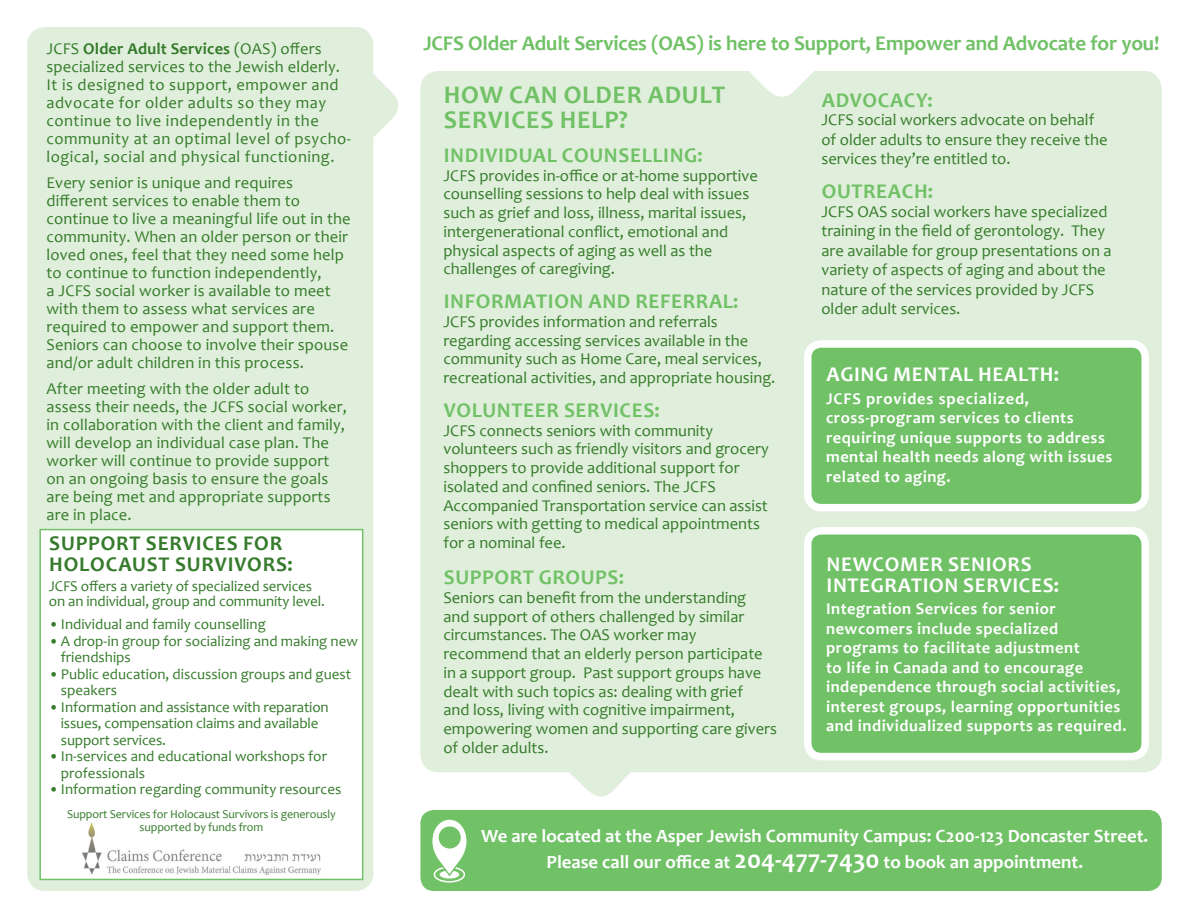
<style>
.page{position:relative;width:1188px;height:918px;background:#fff}
.page>*{position:absolute;margin:0;border:0;box-sizing:border-box;transform-origin:0 0}
.t1{font:700 25.5px/25.5px "Candara";letter-spacing:.03em;color:#71c167}
.t2{font:700 21px "Candara";letter-spacing:.03em;color:#71c167}
.t3{font:700 21px "Candara";letter-spacing:-.01em;color:#71c167}
.t4{font:700 21px/21px "Candara";letter-spacing:.03em;color:#fff}
.t5{font:700 21px/21px "Candara";letter-spacing:.04em;color:#357b2b}
.t6{font:700 18.75px "Candara";color:#fff}
.t7{font:16.5px/18.8px "Candara";color:#357b2b}
.t8{font:700 16.5px/19.5px "Candara";letter-spacing:.03em;color:#fff}
.t9{font:16.5px/18px "Candara";letter-spacing:.03em;color:#357b2b}
.t10{font:15px/16.5px "Candara";color:#357b2b}
.t11{font:12px/13.5px "Candara";letter-spacing:-.01em;color:#357b2b;text-align:center}
.s1{font-weight:700}
.s2{font-size:26.25px}
</style>
<div class="page">
<svg style="left:27px;top:27px;width:371px;height:864px;background:#e3f0de"></svg>
<div style="left:420px;top:71px;width:742px;height:726px;background:#e0efdb"></div>
<div style="left:808px;top:344px;width:337px;height:164px;background:#71c167;border-radius:14px"></div>
<div style="left:804px;top:340px;width:345px;height:171px;border:8px solid #fff;border-radius:14px"></div>
<div style="left:808px;top:531px;width:337px;height:226px;background:#71c167;border-radius:14px"></div>
<div style="left:804px;top:527px;width:345px;height:233px;border:8px solid #fff;border-radius:14px"></div>
<svg style="left:39px;top:528px;width:325px;height:353px"></svg>
<img style="left:83px;top:823px;width:237px;height:51px">
<div style="left:420px;top:810px;width:742px;height:81px;background:#71c167;border-radius:14px"></div>
<svg style="left:434px;top:867px;width:30px;height:15px"></svg>
<div style="left:434px;top:866px;width:31px;height:17px;border:2px solid #fff;border-radius:50%"></div>
<svg style="left:440px;top:870px;width:19px;height:9px"></svg>
<svg style="left:432px;top:819px;width:35px;height:58px"></svg>
<div style="left:439px;top:826px;width:22px;height:23px;background:#71c167;border-radius:50%"></div>
<p class="t9" style="left:46px;top:39px;width:306px">JCFS <span class="s1">Older Adult Services</span> (OAS) offers specialized services to the Jewish elderly.<br>It is designed to support, empower and advocate for older adults so they may continue to live independently in the community at an optimal level of psycho&shy;logical, social and physical functioning.</p>
<p class="t7" style="left:46px;top:173px;width:306px;line-height:18px">Every senior is unique and requires different services to enable them to continue to live a meaningful life out in the community. When an older person or their loved ones, feel that they need some help to continue to function independently,<br>a JCFS social worker is available to meet with them to assess what services are required to empower and support them.<br>Seniors can choose to involve their spouse and/or adult children in this process.</p>
<p class="t7" style="left:46px;top:380px;width:302px;line-height:18px">After meeting with the older adult to assess their needs, the JCFS social worker, in collaboration with the client and family, will develop an individual case plan. The worker will continue to provide support on an ongoing basis to ensure the goals are being met and appropriate supports are in place.</p>
<p class="t5" style="left:49px;top:533px;width:245px">SUPPORT SERVICES FOR<br>HOLOCAUST SURVIVORS:</p>
<p class="t10" style="left:49px;top:578px;width:278px;line-height:15px">JCFS offers a variety of specialized services on an individual, group and community level.</p>
<p class="t10" style="left:49px;top:616px;width:218px">•Individual and family counselling</p>
<p class="t10" style="left:61px;top:632px;width:299px;text-indent:-12px">•A drop-in group for socializing and making new friendships</p>
<p class="t10" style="left:61px;top:665px;width:292px;text-indent:-12px">•Public education, discussion groups and guest speakers</p>
<p class="t10" style="left:61px;top:698px;width:269px;text-indent:-12px">•Information and assistance with reparation issues, compensation claims and available support services.</p>
<p class="t10" style="left:61px;top:748px;width:268px;text-indent:-12px">•In-services and educational workshops for professionals</p>
<p class="t10" style="left:49px;top:781px;width:294px">•Information regarding community resources</p>
<p class="t11" style="left:67px;top:807px;width:270px">Support Services for Holocaust Survivors is generously supported by funds from</p>
<p class="t3" style="left:423px;top:30px;width:738px">JCFS Older Adult Services (OAS) is here to Support, Empower and Advocate for you!</p>
<p class="t1" style="left:444px;top:81px;width:283px">HOW CAN OLDER ADULT<br>SERVICES HELP?</p>
<p class="t2" style="left:444px;top:142px;width:261px">INDIVIDUAL COUNSELLING:</p>
<p class="t7" style="left:443px;top:166px;width:316px">JCFS provides in-office or at-home supportive counselling sessions to help deal with issues such as grief and loss, illness, marital issues, intergenerational conflict, emotional and physical aspects of aging as well as the challenges of caregiving.</p>
<p class="t2" style="left:444px;top:288px;width:296px">INFORMATION AND REFERRAL:</p>
<p class="t7" style="left:443px;top:312px;width:333px">JCFS provides information and referrals regarding accessing services available in the community such as Home Care, meal services, recreational activities, and appropriate housing.</p>
<p class="t2" style="left:444px;top:397px;width:218px">VOLUNTEER SERVICES:</p>
<p class="t7" style="left:443px;top:421px;width:327px">JCFS connects seniors with community volunteers such as friendly visitors and grocery shoppers to provide additional support for isolated and confined seniors. The JCFS Accompanied Transportation service can assist seniors with getting to medical appointments for a nominal fee.</p>
<p class="t2" style="left:444px;top:564px;width:182px">SUPPORT GROUPS:</p>
<p class="t7" style="left:443px;top:588px;width:335px">Seniors can benefit from the understanding<br>and support of others challenged by similar circumstances. The OAS worker may recommend that an elderly person participate in a support group. Past support groups have dealt with such topics as: dealing with grief<br>and loss, living with cognitive impairment, empowering women and supporting care givers of older adults.</p>
<p class="t2" style="left:822px;top:87px;width:113px">ADVOCACY:</p>
<p class="t7" style="left:821px;top:110px;width:288px;line-height:19.5px">JCFS social workers advocate on behalf of older adults to ensure they receive the services they’re entitled to.</p>
<p class="t2" style="left:822px;top:178px;width:113px">OUTREACH:</p>
<p class="t7" style="left:821px;top:202px;width:292px;line-height:19.5px">JCFS OAS social workers have specialized training in the field of gerontology. They are available for group presentations on a variety of aspects of aging and about the nature of the services provided by JCFS older adult services.</p>
<p class="t4" style="left:827px;top:364px;width:234px">AGING MENTAL HEALTH:</p>
<p class="t8" style="left:826px;top:389px;width:288px">JCFS provides specialized, cross-program services to clients requiring unique supports to address mental health needs along with issues related to aging.</p>
<p class="t4" style="left:827px;top:553px;width:234px">NEWCOMER SENIORS<br>INTEGRATION SERVICES:</p>
<p class="t8" style="left:826px;top:599px;width:302px">Integration Services for senior newcomers include specialized programs to facilitate adjustment<br>to life in Canada and to encourage independence through social activities, interest groups, learning opportunities and individualized supports as required.</p>
<p class="t6" style="left:481px;top:825px;width:669px">We are located at the Asper Jewish Community Campus: C200-123 Doncaster Street.</p>
<p class="t6" style="left:547px;top:850px;width:538px">Please call our office at <span class="s2">204-477-7430</span> to book an appointment.</p>
</div>
